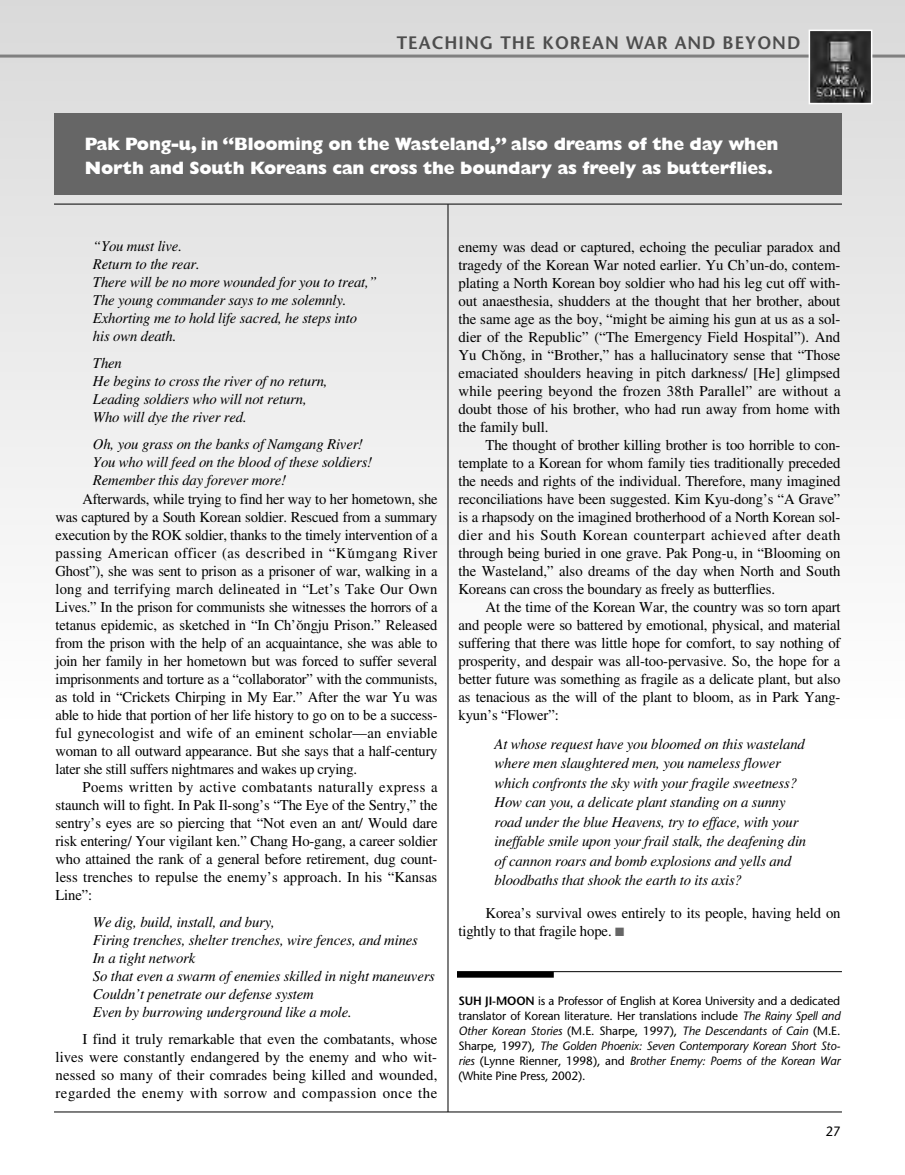
<style>
.page{position:relative;width:905px;height:1175px;background:#fff}
.page>*{position:absolute;margin:0;border:0;box-sizing:border-box;transform-origin:0 0}
.t1{font:800 18px/24px "Gill Sans";letter-spacing:-.015em;color:#fff}
.t2{font:600 18px "Stone Sans";letter-spacing:.055em;color:#4d4d4d}
.t3{font:15px/18px "EAA Times";letter-spacing:-.01em;color:#000;text-align:justify}
.t4{font:italic 15px/18px "EAA Times";letter-spacing:-.01em;color:#000}
.t5{font:13.5px "Stone Sans";color:#000;scale:.95 1}
.t6{font:12px/15px "Stone Sans";letter-spacing:-.01em;color:#000;text-align:justify}
.s1{color:#666}
.s2{font-weight:600}
.s3{font-style:italic}
</style>
<div class="page">
<div style="left:0;top:0;width:904px;height:722px;background:linear-gradient(to bottom,#d9d9d9,#fefefe)"></div>
<div style="left:54px;top:113px;width:788px;height:82px;background:#666"></div>
<hr style="left:457px;top:971px;width:385px;height:1px;background:#000">
<div style="left:457px;top:971px;width:97px;height:6px;background:#000"></div>
<hr style="left:0;top:55px;width:904px;height:3px;background:#808080">
<img style="left:811px;top:33px;width:58px;height:68px">
<div style="left:808px;top:30px;width:64px;height:74px;border:2px solid #fff"></div>
<hr style="left:54px;top:1111px;width:788px;height:1px;background:#000">
<hr style="left:447px;top:204px;width:1px;height:907px;background:#000">
<hr style="left:54px;top:204px;width:788px;height:1px;background:#000">
<p class="t2" style="left:397px;top:32px;width:405px">TEACHING THE KOREAN WAR AND BEYOND</p>
<p class="t1" style="left:85px;top:131px;width:695px">Pak Pong-u, in “Blooming on the Wasteland,” also dreams of the day when<br>North and South Koreans can cross the boundary as freely as butterflies.</p>
<p class="t4" style="left:93px;top:237px;width:285px">“You must live.<br>Return to the rear.<br>There will be no more wounded for you to treat,”<br>The young commander says to me solemnly.<br>Exhorting me to hold life sacred, he steps into his own death.</p>
<p class="t4" style="left:93px;top:354px;width:236px">Then<br>He begins to cross the river of no return,<br>Leading soldiers who will not return,<br>Who will dye the river red.</p>
<p class="t4" style="left:93px;top:435px;width:281px">Oh, you grass on the banks of Namgang River!<br>You who will feed on the blood of these soldiers!<br>Remember this day forever more!</p>
<p class="t3" style="left:55px;top:490px;width:383px;text-indent:27px">Afterwards, while trying to find her way to her hometown, she was captured by a South Korean soldier. Rescued from a summary execution by the ROK soldier, thanks to the timely intervention of a passing American officer (as described in “K˘umgang River Ghost”), she was sent to prison as a prisoner of war, walking in a long and terrifying march delineated in “Let’s Take Our Own Lives.” In the prison for communists she witnesses the horrors of a tetanus epidemic, as sketched in “In Ch’˘ongju Prison.” Released from the prison with the help of an acquaintance, she was able to join her family in her hometown but was forced to suffer several imprisonments and torture as a “collaborator” with the communists, as told in “Crickets Chirping in My Ear.” After the war Yu was able to hide that portion of her life history to go on to be a success&shy;ful gynecologist and wife of an eminent scholar—an enviable woman to all outward appearance. But she says that a half-century later she still suffers nightmares and wakes up crying.</p>
<p class="t3" style="left:55px;top:778px;width:383px;text-indent:27px">Poems written by active combatants naturally express a staunch will to fight. In Pak Il-song’s “The Eye of the Sentry,” the sentry’s eyes are so piercing that “Not even an ant/ Would dare risk entering/ Your vigilant ken.” Chang Ho-gang, a career soldier who attained the rank of a general before retirement, dug count&shy;less trenches to repulse the enemy’s approach. In his “Kansas Line”:</p>
<p class="t4" style="left:93px;top:913px;width:343px">We dig, build, install, and bury,<br>Firing trenches, shelter trenches, wire fences, and mines<br>In a tight network<br>So that even a swarm of enemies skilled in night maneuvers Couldn’t penetrate our defense system<br>Even by burrowing underground like a mole.</p>
<p class="t3" style="left:55px;top:1030px;width:383px;text-indent:27px">I find it truly remarkable that even the combatants, whose lives were constantly endangered by the enemy and who wit&shy;nessed so many of their comrades being killed and wounded, regarded the enemy with sorrow and compassion once the</p>
<p class="t3" style="left:458px;top:238px;width:383px">enemy was dead or captured, echoing the peculiar paradox and tragedy of the Korean War noted earlier. Yu Ch’un-do, contem&shy;plating a North Korean boy soldier who had his leg cut off with&shy;out anaesthesia, shudders at the thought that her brother, about the same age as the boy, “might be aiming his gun at us as a sol&shy;dier of the Republic” (“The Emergency Field Hospital”). And Yu Ch˘ong, in “Brother,” has a hallucinatory sense that “Those emaciated shoulders heaving in pitch darkness/ [He] glimpsed while peering beyond the frozen 38th Parallel” are without a doubt those of his brother, who had run away from home with the family bull.</p>
<p class="t3" style="left:458px;top:436px;width:383px;text-indent:27px">The thought of brother killing brother is too horrible to con&shy;template to a Korean for whom family ties traditionally preceded the needs and rights of the individual. Therefore, many imagined reconciliations have been suggested. Kim Kyu-dong’s “A Grave” is a rhapsody on the imagined brotherhood of a North Korean sol&shy;dier and his South Korean counterpart achieved after death through being buried in one grave. Pak Pong-u, in “Blooming on the Wasteland,” also dreams of the day when North and South Koreans can cross the boundary as freely as butterflies.</p>
<p class="t3" style="left:458px;top:598px;width:383px;text-indent:27px">At the time of the Korean War, the country was so torn apart and people were so battered by emotional, physical, and material suffering that there was little hope for comfort, to say nothing of prosperity, and despair was all-too-pervasive. So, the hope for a better future was something as fragile as a delicate plant, but also as tenacious as the will of the plant to bloom, as in Park Yang&shy;kyun’s “Flower”:</p>
<p class="t4" style="left:494px;top:734px;width:313px;line-height:19.5px">At whose request have you bloomed on this wasteland where men slaughtered men, you nameless flower which confronts the sky with your fragile sweetness?<br>How can you, a delicate plant standing on a sunny road under the blue Heavens, try to efface, with your ineffable smile upon your frail stalk, the deafening din of cannon roars and bomb explosions and yells and bloodbaths that shook the earth to its axis?</p>
<p class="t3" style="left:458px;top:904px;width:383px;text-indent:27px">Korea’s survival owes entirely to its people, having held on tightly to that fragile hope. <span class="s1">■</span></p>
<p class="t6" style="left:458px;top:993px;width:383px"><span class="s2">SUH JI-MOON</span> is a Professor of English at Korea University and a dedicated translator of Korean literature. Her translations include <span class="s3">The Rainy Spell and Other Korean Stories</span> (M.E. Sharpe, 1997), <span class="s3">The Descendants of Cain</span> (M.E.<br>Sharpe, 1997), <span class="s3">The Golden Phoenix: Seven Contemporary Korean Short Sto&shy;ries</span> (Lynne Rienner, 1998), and <span class="s3">Brother Enemy: Poems of the Korean War </span>(White Pine Press, 2002).</p>
<p class="t5" style="left:825px;top:1122px;width:17px">27</p>
</div>
